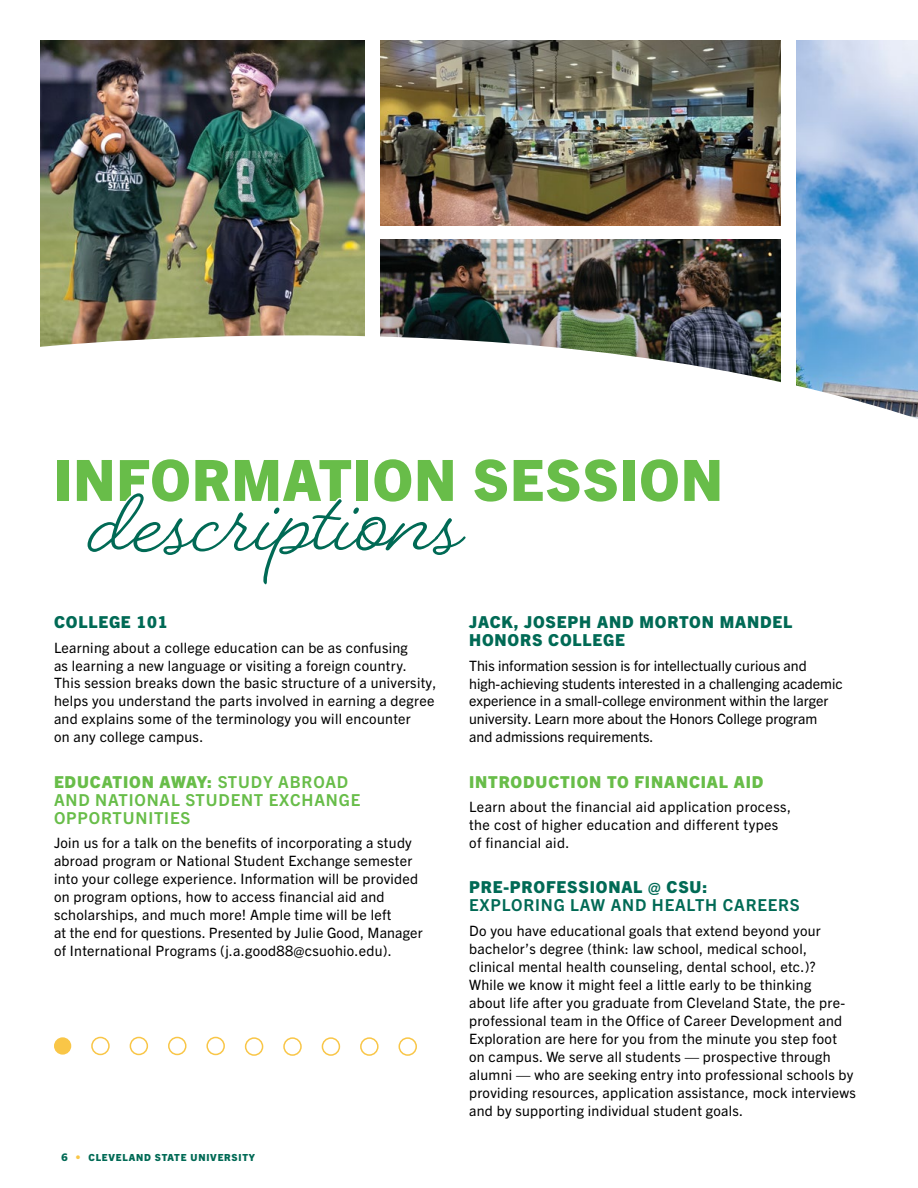
<style>
.page{position:relative;width:918px;height:1188px;background:#fff}
.page>*{position:absolute;margin:0;border:0;box-sizing:border-box;transform-origin:0 0}
.t1{font:700 106.5px "Beloved Script";color:#006a55}
.t2{font:800 57px "Trade Gothic Next LT Pro";letter-spacing:.02em;color:#68bd49}
.t3{font:800 16.5px/18px "Trade Gothic Next LT Pro";letter-spacing:.05em;color:#006a55}
.t4{font:700 16.5px/18px "Trade Gothic Next LT Pro";letter-spacing:.05em;color:#68bd49}
.t5{font:700 16.5px "Trade Gothic Next LT Pro";letter-spacing:.05em;color:#006a55}
.t6{font:800 16.5px "Trade Gothic Next LT Pro";letter-spacing:.05em;color:#68bd49}
.t7{font:14.25px/18px "Trade Gothic Next LT Pro";letter-spacing:.02em;color:#000}
.t8{font:14.25px/18px "Trade Gothic Next LT Pro";color:#000}
.t9{font:800 9.75px "Trade Gothic Next LT Pro";letter-spacing:.08em;color:#006a55}
.s1{color:#fff}
.s2{font-weight:800}
.s3{font-size:10.5px}
.s4{font-size:10.5px;color:#f9c647}
</style>
<div class="page">
<img style="left:796px;top:40px;width:122px;height:250px">
<img style="left:380px;top:41px;width:401px;height:184px">
<img style="left:380px;top:240px;width:401px;height:50px">
<img style="left:40px;top:40px;width:324px;height:250px">
<svg style="left:40px;top:290px;width:878px;height:211px"></svg>
<svg style="left:319px;top:460px;width:32px;height:41px"></svg>
<svg style="left:120px;top:460px;width:29px;height:41px"></svg>
<div style="left:54px;top:1037px;width:17px;height:18px;background:#f9c647;border-radius:50%"></div>
<div style="left:91px;top:1037px;width:19px;height:18px;border:2px solid #f9c647;border-radius:50%"></div>
<div style="left:130px;top:1037px;width:18px;height:18px;border:2px solid #f9c647;border-radius:50%"></div>
<div style="left:168px;top:1037px;width:19px;height:18px;border:2px solid #f9c647;border-radius:50%"></div>
<div style="left:206px;top:1037px;width:19px;height:18px;border:2px solid #f9c647;border-radius:50%"></div>
<div style="left:245px;top:1037px;width:18px;height:19px;border:2px solid #f9c647;border-radius:50%"></div>
<div style="left:283px;top:1037px;width:19px;height:19px;border:2px solid #f9c647;border-radius:50%"></div>
<div style="left:322px;top:1037px;width:18px;height:19px;border:2px solid #f9c647;border-radius:50%"></div>
<div style="left:360px;top:1037px;width:19px;height:19px;border:2px solid #f9c647;border-radius:50%"></div>
<div style="left:399px;top:1037px;width:18px;height:19px;border:2px solid #f9c647;border-radius:50%"></div>
<h2 class="t2" style="left:54px;top:440px;width:670px">IN<span class="s1">F</span>ORMA<span class="s1">T</span>ION SESSION</h2>
<h1 class="t1" style="left:90px;top:450px;width:375px">descriptions</h1>
<p class="t3" style="left:54px;top:612px;width:115px">COLLEGE 101</p>
<p class="t7" style="left:54px;top:637px;width:384px">Learning about a college education can be as confusing<br>as learning a new language or visiting a foreign country.<br>This session breaks down the basic structure of a university, helps you understand the parts involved in earning a degree and explains some of the terminology you will encounter<br>on any college campus.</p>
<p class="t4" style="left:54px;top:771px;width:308px"><span class="s2">EDUCATION AWAY:</span> STUDY ABROAD<br>AND NATIONAL STUDENT EXCHANGE<br>OPPORTUNITIES</p>
<p class="t7" style="left:54px;top:833px;width:370px">Join us for a talk on the benefits of incorporating a study abroad program or National Student Exchange semester into your college experience. Information will be provided on program options, how to access financial aid and scholarships, and much more! Ample time will be left<br>at the end for questions. Presented by Julie Good, Manager of International Programs (j.a.good88@csuohio.edu).</p>
<p class="t9" style="left:62px;top:1151px;width:195px"><span class="s3">6</span> <span class="s4">•</span> CLEVELAND STATE UNIVERSITY</p>
<p class="t3" style="left:469px;top:612px;width:325px">JACK, JOSEPH AND MORTON MANDEL<br>HONORS COLLEGE</p>
<p class="t8" style="left:469px;top:655px;width:375px">This information session is for intellectually curious and high-achieving students interested in a challenging academic experience in a small-college environment within the larger university. Learn more about the Honors College program and admissions requirements.</p>
<p class="t6" style="left:469px;top:770px;width:296px">INTRODUCTION TO FINANCIAL AID</p>
<p class="t7" style="left:469px;top:797px;width:324px">Learn about the financial aid application process, the cost of higher education and different types of financial aid.</p>
<p class="t3" style="left:469px;top:877px;width:240px">PRE-PROFESSIONAL @ CSU:</p>
<p class="t5" style="left:469px;top:894px;width:332px">EXPLORING LAW AND HEALTH CAREERS</p>
<p class="t7" style="left:469px;top:921px;width:388px">Do you have educational goals that extend beyond your bachelor’s degree (think: law school, medical school, clinical mental health counseling, dental school, etc.)?<br>While we know it might feel a little early to be thinking<br>about life after you graduate from Cleveland State, the pre&shy;professional team in the Office of Career Development and Exploration are here for you from the minute you step foot on campus. We serve all students — prospective through alumni — who are seeking entry into professional schools by providing resources, application assistance, mock interviews and by supporting individual student goals.</p>
</div>
